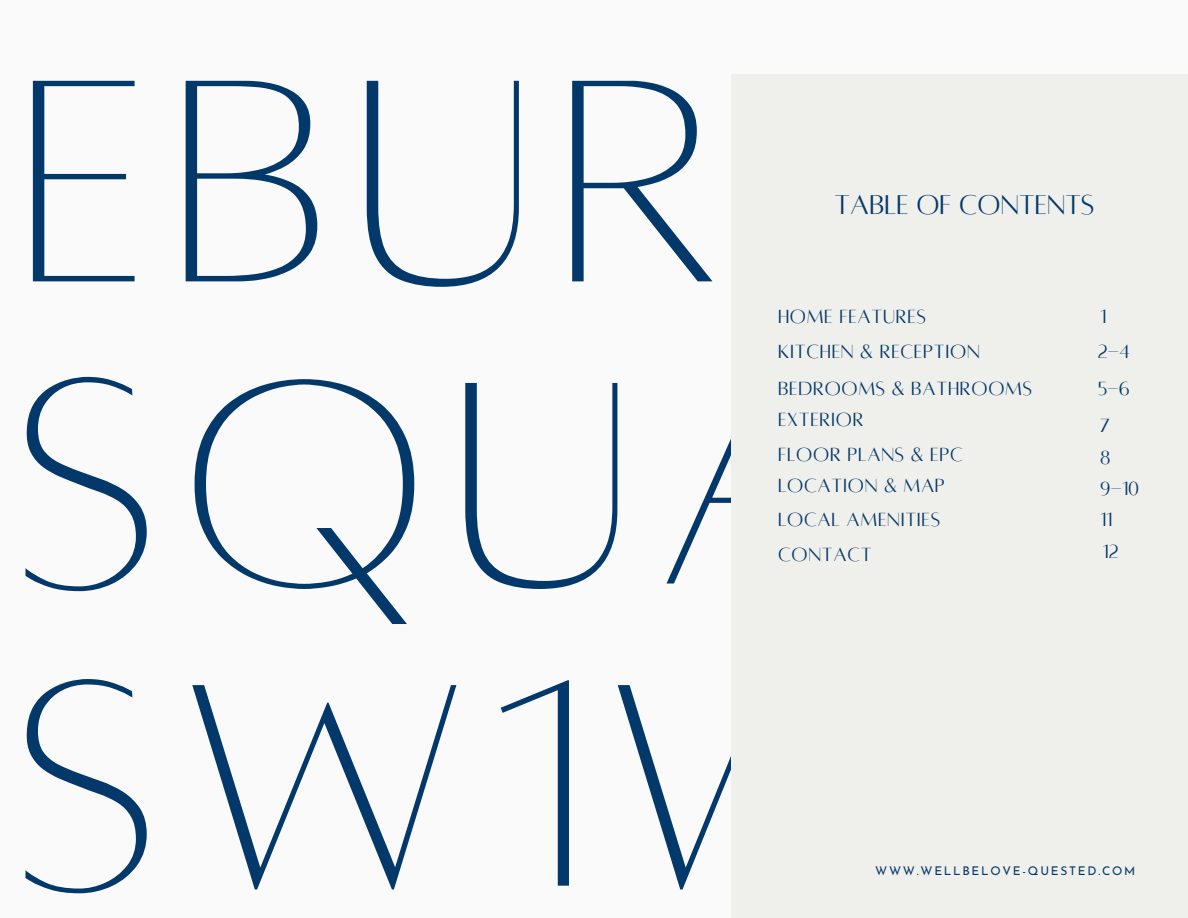
<style>
.page{position:relative;width:1188px;height:918px;background:#fafafa}
.page>*{position:absolute;margin:0;border:0;box-sizing:border-box;transform-origin:0 0}
.t1{font:318.9px/302.1px "Alta light";letter-spacing:.07em;color:#03386a}
.t2{font:30px "Alta regular";color:#03386a}
.t3{font:21px "Alta regular";letter-spacing:.03em;color:#03386a}
.t4{font:12px "Josefin Sans";letter-spacing:.145em;color:#03386a}
</style>
<div class="page">
<div style="left:731px;top:74px;width:457px;height:844px;background:#efefeb"></div>
<h1 class="t1" style="left:18px;top:34px;width:1184px">EBURY<br>SQUARE<br>SW1W</h1>
<h2 class="t2" style="left:835px;top:190px;width:261px">TABLE OF CONTENTS</h2>
<h3 class="t3" style="left:778px;top:306px;width:149px">HOME FEATURES</h3>
<h3 class="t3" style="left:1100px;top:306px;width:8px">1</h3>
<h3 class="t3" style="left:778px;top:341px;width:203px">KITCHEN &amp; RECEPTION</h3>
<h4 class="t3" style="left:1098px;top:341px;width:34px">2-4</h4>
<h3 class="t3" style="left:778px;top:378px;width:256px">BEDROOMS &amp; BATHROOMS</h3>
<h4 class="t3" style="left:1098px;top:378px;width:34px">5-6</h4>
<h4 class="t3" style="left:778px;top:409px;width:87px">EXTERIOR</h4>
<h3 class="t3" style="left:1100px;top:415px;width:11px">7</h3>
<p class="t3" style="left:778px;top:444px;width:186px">FLOOR PLANS &amp; EPC</p>
<h4 class="t3" style="left:1100px;top:447px;width:12px">8</h4>
<h4 class="t3" style="left:778px;top:475px;width:169px">LOCATION &amp; MAP</h4>
<p class="t3" style="left:1100px;top:478px;width:41px">9-10</p>
<h4 class="t3" style="left:778px;top:510px;width:164px">LOCAL AMENITIES</h4>
<p class="t3" style="left:1100px;top:510px;width:14px">11</p>
<p class="t3" style="left:1103px;top:541px;width:17px">12</p>
<p class="t3" style="left:778px;top:545px;width:95px">CONTACT</p>
<p class="t4" style="left:875px;top:866px;width:262px">WWW.WELLBELOVE-QUESTED.COM</p>
</div>
